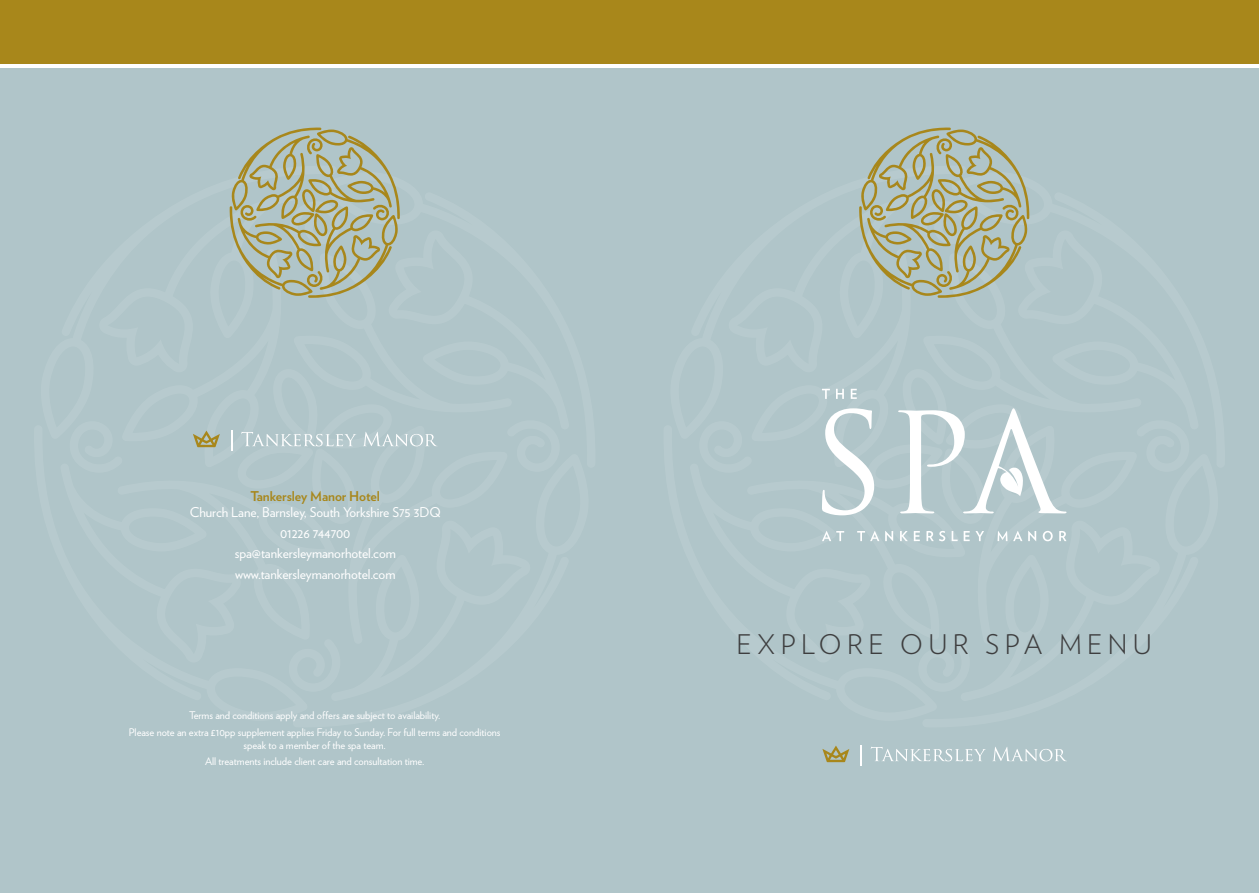
<style>
.page{position:relative;width:1259px;height:893px;background:#fff}
.page>*{position:absolute;margin:0;border:0;box-sizing:border-box;transform-origin:0 0}
.t1{font:300 27px "Verlag";letter-spacing:.2em;color:#3e3e3f}
.t2{font:13.5px/16.2px "Verlag";letter-spacing:-.005em;color:#fff;text-align:center}
.t3{font:10.5px/12.6px "Verlag";letter-spacing:-.005em;color:#fff;text-align:center}
.s1{font-weight:700;color:#a8871b}
</style>
<div class="page">
<div style="left:0;top:68px;width:1259px;height:825px;background:#b0c5c9"></div>
<svg style="left:870px;top:747px;width:116px;height:14px"></svg>
<svg style="left:993px;top:747px;width:74px;height:14px"></svg>
<svg style="left:860px;top:745px;width:1px;height:20px"></svg>
<svg style="left:822px;top:746px;width:27px;height:16px"></svg>
<div style="left:0;top:0;width:1259px;height:64px;background:#a8871b"></div>
<svg style="left:822px;top:127px;width:245px;height:415px"></svg>
<svg style="left:193px;top:127px;width:244px;height:324px"></svg>
<p class="t2" style="left:190px;top:487px;width:252px"><span class="s1">Tankersley Manor Hotel<br></span>Church Lane, Barnsley, South Yorkshire S75 3DQ</p>
<p class="t2" style="left:280px;top:524px;width:72px">01226 744700</p>
<p class="t2" style="left:235px;top:545px;width:163px">spa@tankersleymanorhotel.com</p>
<p class="t2" style="left:235px;top:565px;width:162px">www.tankersleymanorhotel.com</p>
<p class="t3" style="left:189px;top:708px;width:253px">Terms and conditions apply and offers are subject to availability.</p>
<p class="t3" style="left:129px;top:725px;width:373px">Please note an extra £10pp supplement applies Friday to Sunday. For full terms and conditions speak to a member of the spa team.</p>
<p class="t3" style="left:205px;top:755px;width:221px">All treatments include client care and consultation time.</p>
<p class="t1" style="left:736px;top:624px;width:417px">EXPLORE OUR SPA MENU</p>
</div>
